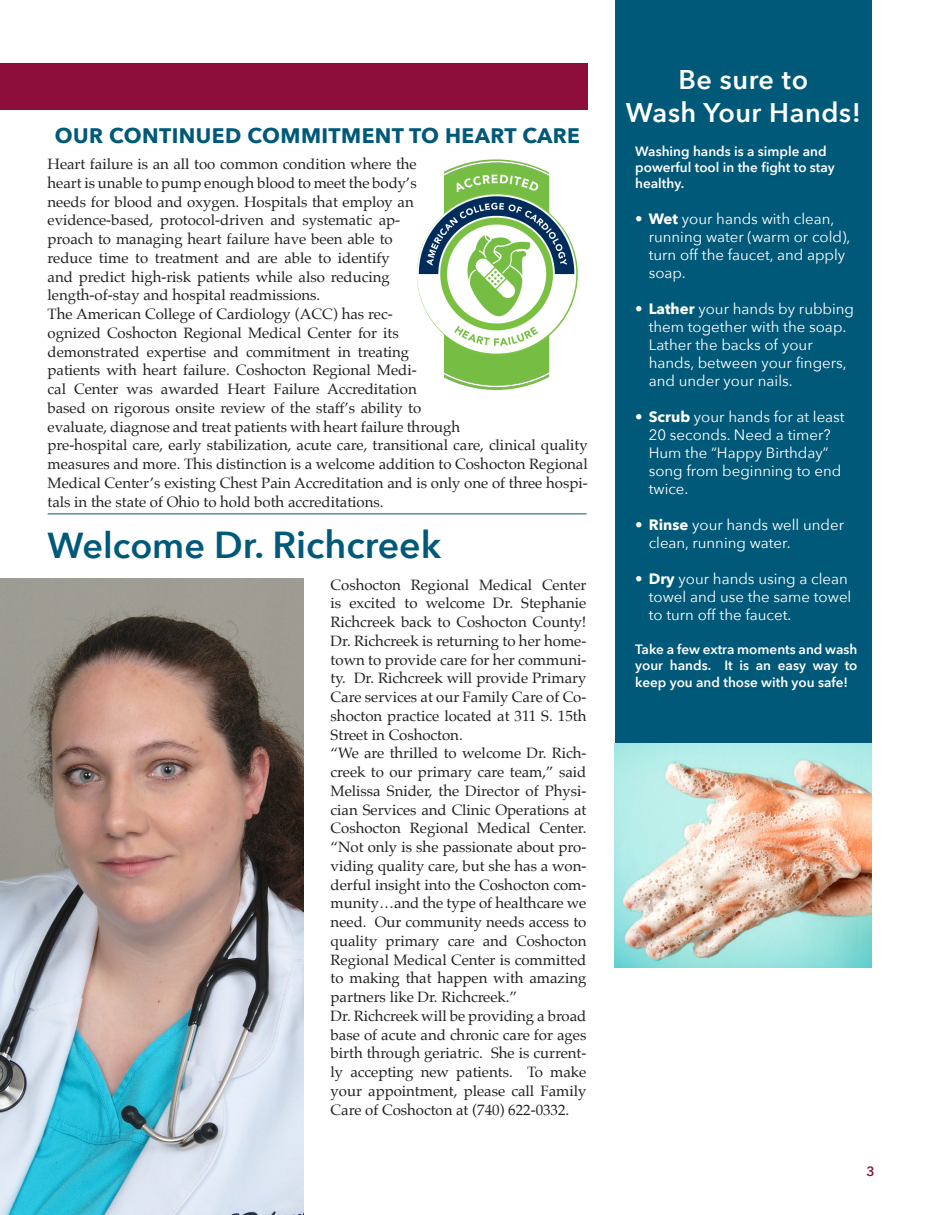
<style>
.page{position:relative;width:932px;height:1215px;background:#fff}
.page>*{position:absolute;margin:0;border:0;box-sizing:border-box;transform-origin:0 0}
.t1{font:600 37.5px "Avenir Next";color:#005979}
.t2{font:600 27px/32.4px "Avenir Next";letter-spacing:.02em;color:#fff;text-align:center}
.t3{font:700 21px "Avenir Next";letter-spacing:.02em;color:#005979}
.Body_Copy{font:15px/18.8px "Palatino";color:#231f20;text-align:justify}
.t4{font:15px/18px "Avenir Next";color:#fff}
.t5{font:600 13.5px/16.2px "Avenir Next";color:#fff}
.t6{font:600 13.5px "Avenir Next";color:#8d0e3a}
.s1{font-size:36px}
.s2{font-weight:700}
</style>
<div class="page">
<div style="left:615px;top:0;width:256px;height:744px;background:#005979"></div>
<div style="left:0;top:63px;width:587px;height:47px;background:#8d0e3a"></div>
<img style="left:615px;top:744px;width:256px;height:224px">
<img style="left:417px;top:159px;width:160px;height:231px">
<hr style="left:48px;top:513px;width:538px;height:1px;background:#005979">
<img style="left:0;top:578px;width:304px;height:637px">
<p class="t3" style="left:55px;top:117px;width:526px">OUR CONTINUED COMMITMENT TO HEART CARE</p>
<p class="Body_Copy" style="left:48px;top:155px;width:371px;text-align:left">Heart failure is an all too common condition where the heart is unable to pump enough blood to meet the body’s needs for blood and oxygen. Hospitals that employ an evidence-based, protocol-driven and systematic ap&shy;proach to managing heart failure have been able to reduce time to treatment and are able to identify and predict high-risk patients while also reducing length-of-stay and hospital readmissions.</p>
<p class="Body_Copy" style="left:48px;top:305px;width:541px;text-align:left">The American College of Cardiology (ACC) has rec-<br>ognized Coshocton Regional Medical Center for its<br>demonstrated expertise and commitment in treating<br>patients with heart failure. Coshocton Regional Medi-<br>cal Center was awarded Heart Failure Accreditation<br>based on rigorous onsite review of the staff’s ability to<br>evaluate, diagnose and treat patients with heart failure through<br>pre-hospital care, early stabilization, acute care, transitional care, clinical quality measures and more. This distinction is a welcome addition to Coshocton Regional Medical Center’s existing Chest Pain Accreditation and is only one of three hospi&shy;tals in the state of Ohio to hold both accreditations.</p>
<p class="t1" style="left:48px;top:513px;width:395px"><span class="s1">Welcome</span> Dr. Richcreek</p>
<p class="Body_Copy" style="left:330px;top:575px;width:257px">Coshocton Regional Medical Center is excited to welcome Dr. Stephanie Richcreek back to Coshocton County!<br>Dr. Richcreek is returning to her home&shy;town to provide care for her communi&shy;ty. Dr. Richcreek will provide Primary Care services at our Family Care of Co&shy;shocton practice located at 311 S. 15th Street in Coshocton.</p>
<p class="Body_Copy" style="left:330px;top:744px;width:257px">“We are thrilled to welcome Dr. Rich&shy;creek to our primary care team,” said Melissa Snider, the Director of Physi&shy;cian Services and Clinic Operations at Coshocton Regional Medical Center. “Not only is she passionate about pro&shy;viding quality care, but she has a won&shy;derful insight into the Coshocton com&shy;munity…and the type of healthcare we need. Our community needs access to quality primary care and Coshocton Regional Medical Center is committed to making that happen with amazing partners like Dr. Richcreek.”</p>
<p class="Body_Copy" style="left:330px;top:1006px;width:257px">Dr. Richcreek will be providing a broad base of acute and chronic care for ages birth through geriatric. She is current&shy;ly accepting new patients. To make your appointment, please call Family Care of Coshocton at (740) 622-0332.</p>
<p class="t2" style="left:626px;top:63px;width:236px">Be sure to<br>Wash Your Hands!</p>
<p class="t5" style="left:635px;top:142px;width:201px">Washing hands is a simple and powerful tool in the fight to stay healthy.</p>
<p class="t4" style="left:648px;top:209px;width:203px;text-indent:-14px"><span class="s2">• Wet</span> your hands with clean, running water (warm or cold), turn off the faucet, and apply soap.</p>
<p class="t4" style="left:648px;top:299px;width:207px;text-indent:-14px"><span class="s2">• Lather</span> your hands by rubbing them together with the soap.<br>Lather the backs of your hands, between your fingers, and under your nails.</p>
<p class="t4" style="left:648px;top:407px;width:197px;text-indent:-14px"><span class="s2">• Scrub</span> your hands for at least<br>20 seconds. Need a timer?<br>Hum the “Happy Birthday” song from beginning to end twice.</p>
<p class="t4" style="left:648px;top:515px;width:197px;text-indent:-14px"><span class="s2">• Rinse</span> your hands well under clean, running water.</p>
<p class="t4" style="left:648px;top:569px;width:204px;text-indent:-14px"><span class="s2">• Dry</span> your hands using a clean towel and use the same towel to turn off the faucet.</p>
<p class="t5" style="left:635px;top:641px;width:224px;text-align:justify">Take a few extra moments and wash your hands. It is an easy way to keep you and those with you safe!</p>
<p class="t6" style="left:866px;top:1160px;width:10px">3</p>
</div>
